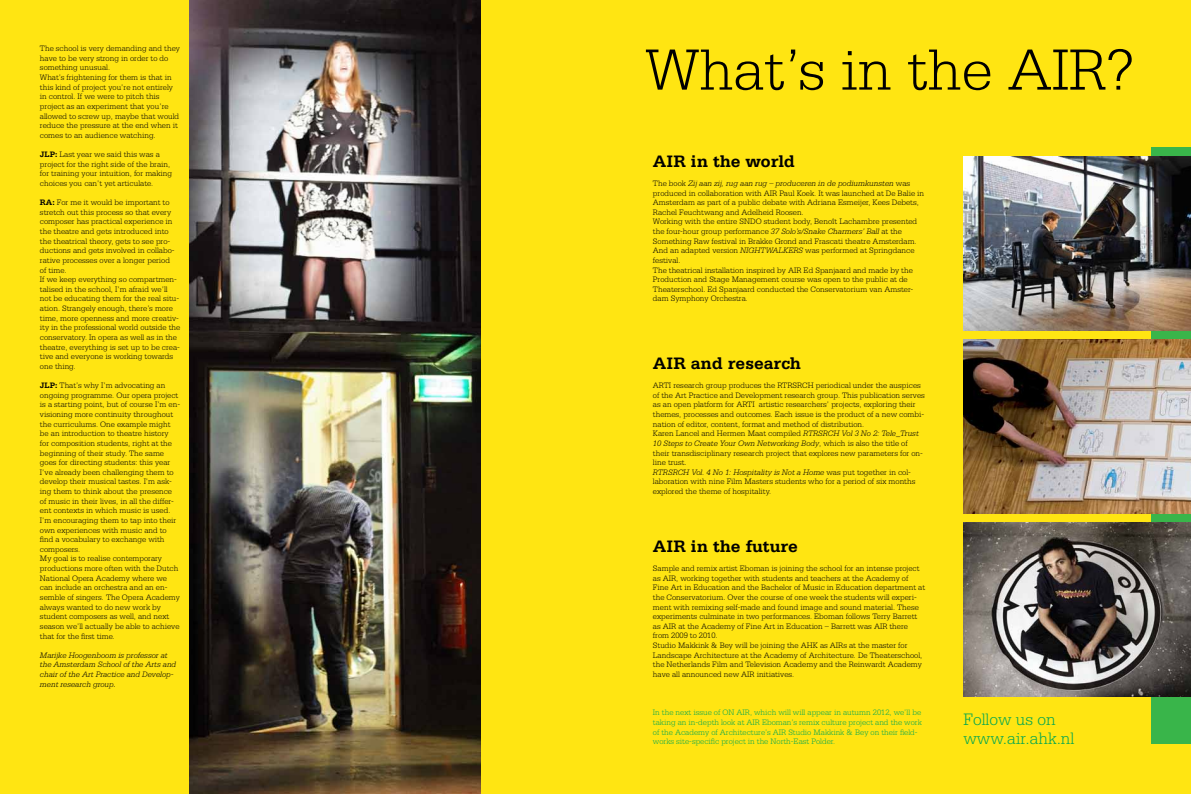
<style>
.page{position:relative;width:1191px;height:794px;background:#ffe512}
.page>*{position:absolute;margin:0;border:0;box-sizing:border-box;transform-origin:0 0}
.t1{font:300 61.25px "Serifa";color:#000}
.t2{font:700 17.5px "Serifa";color:#000}
.t3{font:300 17.5px/19.2px "Serifa";color:#00a651}
.t4{font:300 8.31px/9.6px "Serifa";color:#000}
.t5{font:300 8.31px/9.6px "Serifa";color:#00a651}
.t6{font:italic 300 8.31px/9.6px "Serifa";color:#000}
.s1{font-weight:700}
.s2{font-size:9.62px}
.s3{font-style:italic}
</style>
<div class="page">
<div style="left:1151px;top:147px;width:40px;height:597px;background:#39b54a"></div>
<img style="left:190px;top:0;width:290px;height:794px">
<img style="left:963px;top:157px;width:228px;height:173px">
<img style="left:963px;top:340px;width:228px;height:173px">
<img style="left:963px;top:523px;width:228px;height:173px">
<p class="t4" style="left:40px;top:44px;width:141px">The school is very demanding and they have to be very strong in order to do something unusual.<br>What’s frightening for them is that in this kind of project you’re not entirely in control. If we were to pitch this project as an experiment that you’re allowed to screw up, maybe that would reduce the pressure at the end when it comes to an audience watching.</p>
<p class="t4" style="left:40px;top:150px;width:134px"><span class="s1">JLP:</span> Last year we said this was a project for the right side of the brain, for training your intuition, for making choices you can’t yet articulate.</p>
<p class="t4" style="left:40px;top:198px;width:142px"><span class="s1">RA:</span> For me it would be important to stretch out this process so that every composer has practical experience in the theatre and gets introduced into the theatrical theory, gets to see pro&shy;ductions and gets involved in collabo&shy;rative processes over a longer period<br>of time.<br>If we keep everything so compartmen&shy;talised in the school, I’m afraid we’ll not be educating them for the real situ&shy;ation. Strangely enough, there’s more time, more openness and more creativ&shy;ity in the professional world outside the conservatory. In opera as well as in the theatre, everything is set up to be crea&shy;tive and everyone is working towards one thing.</p>
<p class="t4" style="left:40px;top:381px;width:142px"><span class="s1">JLP:</span> That’s why I’m advocating an ongoing programme. Our opera project is a starting point, but of course I’m en&shy;visioning more continuity throughout the curriculums. One example might be an introduction to theatre history<br>for composition students, right at the beginning of their study. The same goes for directing students: this year I’ve already been challenging them to develop their musical tastes. I’m ask&shy;ing them to think about the presence of music in their lives, in all the differ&shy;ent contexts in which music is used.<br>I’m encouraging them to tap into their own experiences with music and to find a vocabulary to exchange with composers.<br>My goal is to realise contemporary productions more often with the Dutch National Opera Academy where we can include an orchestra and an en&shy;semble of singers. The Opera Academy always wanted to do new work by student composers as well, and next season we’ll actually be able to achieve that for the first time.</p>
<p class="t6" style="left:40px;top:650px;width:138px">Marijke Hoogenboom is professor at the Amsterdam School of the Arts and chair of the Art Practice and Develop&shy;ment research group<span class="s2">.</span></p>
<h1 class="t1" style="left:645px;top:35px;width:490px">What’s in the AIR?</h1>
<h2 class="t2" style="left:653px;top:151px;width:143px">AIR in the world</h2>
<p class="t4" style="left:653px;top:178px;width:273px">The book <span class="s3">Zij aan zij, rug aan rug – produceren in de podiumkunsten</span> was produced in collaboration with AIR Paul Koek. It was launched at De Balie in Amsterdam as part of a public debate with Adriana Esmeijer, Kees Debets, Rachel Feuchtwang and Adelheid Roosen.<br>Working with the entire SNDO student body, Benoît Lachambre presented the four-hour group performance <span class="s3">37 Solo’s/Snake Charmers’ Ball</span> at the Something Raw festival in Brakke Grond and Frascati theatre Amsterdam.<br>And an adapted version <span class="s3">NIGHTWALKERS</span> was performed at Springdance festival.<br>The theatrical installation inspired by AIR Ed Spanjaard and made by the Production and Stage Management course was open to the public at de Theaterschool. Ed Spanjaard conducted the Conservatorium van Amster&shy;dam Symphony Orchestra.</p>
<h2 class="t2" style="left:653px;top:353px;width:149px">AIR and research</h2>
<p class="t4" style="left:653px;top:381px;width:273px">ARTI research group produces the RTRSRCH periodical under the auspices of the Art Practice and Development research group. This publication serves as an open platform for ARTI artistic researchers’ projects, exploring their themes, processes and outcomes. Each issue is the product of a new combi&shy;nation of editor, content, format and method of distribution.<br>Karen Lancel and Hermen Maat compiled <span class="s3">RTRSRCH Vol 3 No 2: Tele_Trust 10 Steps to Create Your Own Networking Body</span>, which is also the title of their transdisciplinary research project that explores new parameters for on&shy;line trust.<br><span class="s3">RTRSRCH Vol. 4 No 1: Hospitality is Not a Home</span> was put together in col&shy;laboration with nine Film Masters students who for a period of six months explored the theme of hospitality.</p>
<h2 class="t2" style="left:653px;top:536px;width:146px">AIR in the future</h2>
<p class="t4" style="left:653px;top:563px;width:274px">Sample and remix artist Eboman is joining the school for an intense project as AIR, working together with students and teachers at the Academy of Fine Art in Education and the Bachelor of Music in Education department at the Conservatorium. Over the course of one week the students will experi&shy;ment with remixing self-made and found image and sound material. These experiments culminate in two performances. Eboman follows Terry Barrett as AIR at the Academy of Fine Art in Education – Barrett was AIR there from 2009 to 2010.<br>Studio Makkink &amp; Bey will be joining the AHK as AIRs at the master for Landscape Architecture at the Academy of Architecture. De Theaterschool, the Netherlands Film and Television Academy and the Reinwardt Academy have all announced new AIR initiatives.</p>
<p class="t5" style="left:653px;top:708px;width:270px">In the next issue of ON AIR, which will will appear in autumn 2012, we’ll be taking an in-depth look at AIR Eboman’s remix culture project and the work of the Academy of Architecture’s AIR Studio Makkink &amp; Bey on their field&shy;works site-specific project in the North-East Polder.</p>
<h2 class="t3" style="left:963px;top:710px;width:112px">Follow us on www.air.ahk.nl</h2>
</div>
